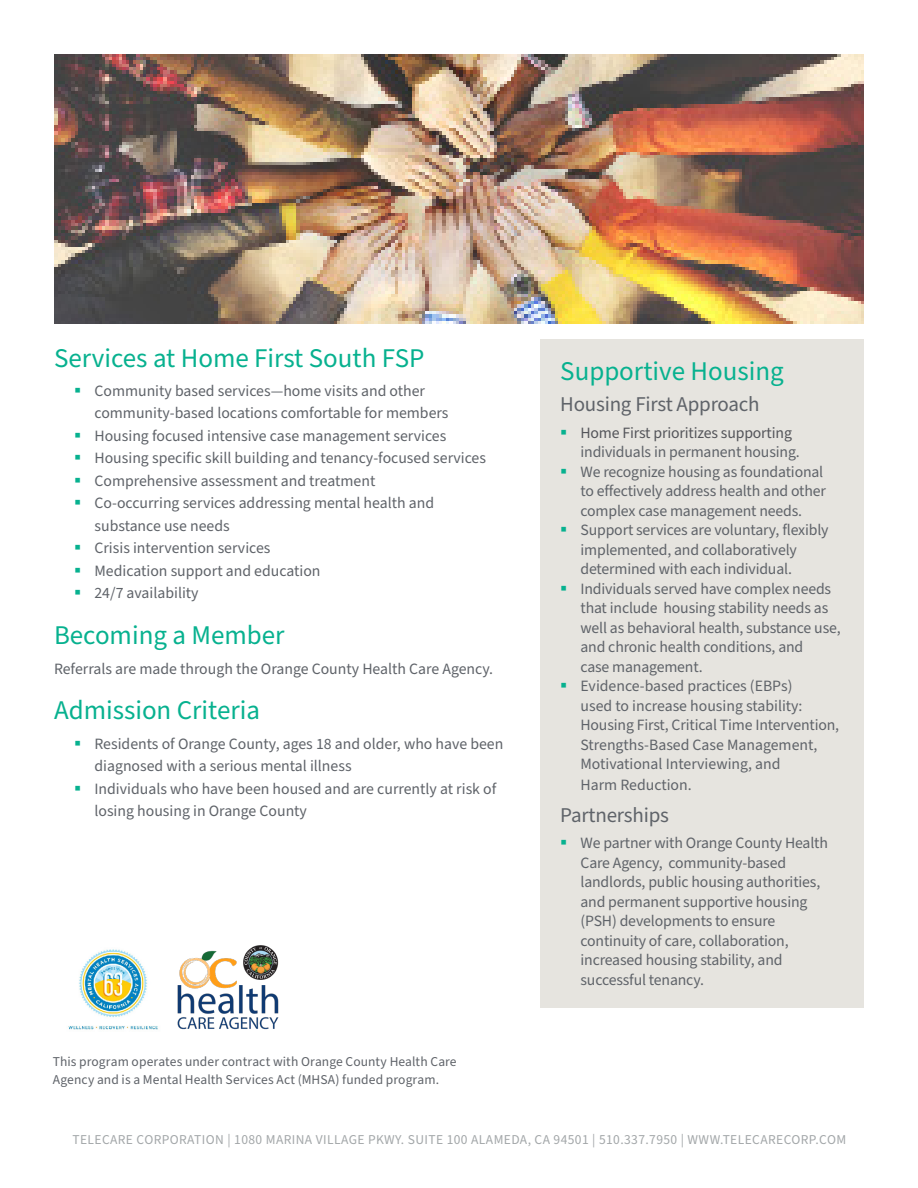
<style>
.page{position:relative;width:918px;height:1188px;background:#fff}
.page>*{position:absolute;margin:0;border:0;box-sizing:border-box;transform-origin:0 0}
.Header_1{font:27px "Source Sans Pro";color:#07b18f}
.Regular_14_Caps____125{font:21px "Source Sans Pro";letter-spacing:-.01em;color:#5f6369}
.t1{font:15.75px/19.5px "Source Sans Pro";letter-spacing:-.01em;color:#5f6369}
.t2{font:15.75px/19.5px "Source Sans Pro";letter-spacing:-.01em;color:#54555a}
.t3{font:13.5px/18px "Source Sans Pro";letter-spacing:.01em;color:#5f6369}
.t4{font:13.5px "Source Sans Pro";letter-spacing:.03em;color:#a3a7a9}
.s1{color:#5f6369}
</style>
<div class="page">
<div style="left:540px;top:339px;width:324px;height:669px;background:#e6e4df"></div>
<img style="left:54px;top:54px;width:810px;height:270px">
<img style="left:177px;top:945px;width:102px;height:85px">
<img style="left:68px;top:949px;width:90px;height:81px">
<p class="Header_1" style="left:54px;top:340px;width:372px">Services at Home First South FSP</p>
<p class="t1" style="left:94px;top:380px;width:355px;line-height:22.5px">Community based services—home visits and other community-based locations comfortable for members</p>
<p class="t1" style="left:94px;top:426px;width:353px">Housing focused intensive case management services</p>
<p class="t1" style="left:94px;top:449px;width:393px">Housing specific skill building and tenancy-focused services</p>
<p class="t1" style="left:94px;top:471px;width:282px">Comprehensive assessment and treatment</p>
<p class="t1" style="left:94px;top:492px;width:341px;line-height:22.5px">Co-occurring services addressing mental health and substance use needs</p>
<p class="t1" style="left:94px;top:539px;width:177px">Crisis intervention services</p>
<p class="t1" style="left:94px;top:561px;width:228px">Medication support and education</p>
<p class="t1" style="left:94px;top:584px;width:106px">24/7 availability</p>
<p class="Header_1" style="left:54px;top:617px;width:232px">Becoming a Member</p>
<p class="t1" style="left:54px;top:659px;width:441px">Referrals are made through the Orange County Health Care Agency.</p>
<p class="Header_1" style="left:54px;top:692px;width:208px">Admission Criteria</p>
<p class="t1" style="left:94px;top:733px;width:410px;line-height:22.5px">Residents of Orange County, ages 18 and older, who have been diagnosed with a serious mental illness</p>
<p class="t1" style="left:94px;top:778px;width:403px;line-height:22.5px">Individuals who have been housed and are currently at risk of losing housing in Orange County</p>
<p class="t3" style="left:53px;top:1053px;width:405px">This program operates under contract with Orange County Health Care<br>Agency and is a Mental Health Services Act (MHSA) funded program.</p>
<p class="Header_1" style="left:560px;top:352px;width:225px">Supportive Housing</p>
<p class="Regular_14_Caps____125" style="left:560px;top:390px;width:201px">Housing First Approach</p>
<p class="t2" style="left:580px;top:423px;width:221px">Home First prioritizes supporting <span class="s1">individuals in permanent housing.</span></p>
<p class="t1" style="left:580px;top:462px;width:247px">We recognize housing as foundational to effectively address health and other complex case management needs.</p>
<p class="t1" style="left:580px;top:521px;width:250px">Support services are voluntary, flexibly implemented, and collaboratively determined with each individual.</p>
<p class="t1" style="left:580px;top:579px;width:262px">Individuals served have complex needs that include housing stability needs as well as behavioral health, substance use, and chronic health conditions, and<br>case management.</p>
<p class="t1" style="left:580px;top:677px;width:260px">Evidence-based practices (EBPs)<br>used to increase housing stability:<br>Housing First, Critical Time Intervention, Strengths-Based Case Management, Motivational Interviewing, and</p>
<p class="t1" style="left:580px;top:776px;width:113px">Harm Reduction.</p>
<p class="Regular_14_Caps____125" style="left:560px;top:801px;width:110px">Partnerships</p>
<p class="t1" style="left:580px;top:834px;width:249px">We partner with Orange County Health Care Agency, community-based landlords, public housing authorities, and permanent supportive housing (PSH) developments to ensure continuity of care, collaboration, increased housing stability, and successful tenancy.</p>
<p class="t4" style="left:72px;top:1131px;width:775px">TELECARE CORPORATION | 1080 MARINA VILLAGE PKWY. SUITE 100 ALAMEDA, CA 94501 | 510.337.7950 | WWW.TELECARECORP.COM</p>
</div>
